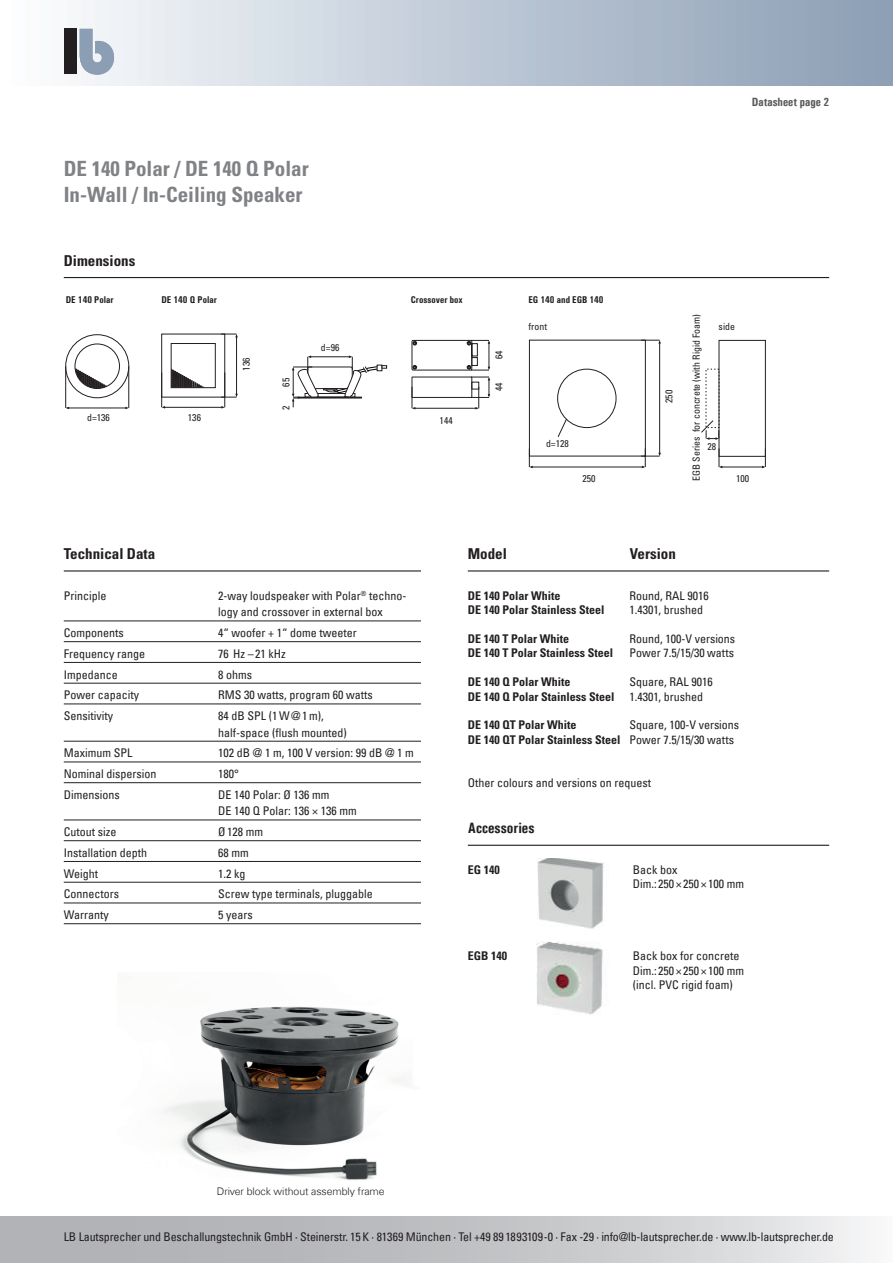
<style>
.page{position:relative;width:893px;height:1263px;background:#fff}
.page>*{position:absolute;margin:0;border:0;box-sizing:border-box;transform-origin:0 0}
.t1{font:700 condensed 21px/25.2px "Univers LT Std";color:#808285}
.t2{font:700 condensed 15px "Univers LT Std";color:#231f20}
.t3{font:700 condensed 15px "Univers";color:#231f20}
.t4{font:condensed 12px/16.5px "Univers Com 57";color:#231f20}
.t5{font:700 condensed 12px "Univers LT Std";color:#231f20}
.t6{font:700 condensed 12px "Univers";color:#57585a}
.t7{font:300 10.5px "Univers Com 45";letter-spacing:-.01em;color:#231f20}
.t8{font:condensed 9.75px "Univers Com 57";color:#231f20}
.t9{font:500 condensed 9.75px "Univers";color:#231f20}
.s1{font-family:"Univers Com 57";font-weight:400}
</style>
<div class="page">
<div style="left:0;top:0;width:893px;height:85px;background:linear-gradient(to right,#fdfeff,#8a9db4)"></div>
<svg style="left:0;top:1216px;width:867px;height:47px;background:#c4c5c8"></svg>
<hr style="left:64px;top:620px;width:357px;height:1px;background:#231f20">
<hr style="left:64px;top:641px;width:357px;height:1px;background:#231f20">
<hr style="left:64px;top:662px;width:357px;height:1px;background:#231f20">
<hr style="left:64px;top:683px;width:357px;height:1px;background:#231f20">
<hr style="left:64px;top:703px;width:357px;height:1px;background:#231f20">
<hr style="left:64px;top:741px;width:357px;height:1px;background:#231f20">
<hr style="left:64px;top:761px;width:357px;height:1px;background:#231f20">
<hr style="left:64px;top:782px;width:357px;height:1px;background:#231f20">
<hr style="left:64px;top:819px;width:357px;height:1px;background:#231f20">
<hr style="left:64px;top:840px;width:357px;height:1px;background:#231f20">
<hr style="left:64px;top:861px;width:357px;height:1px;background:#231f20">
<hr style="left:64px;top:882px;width:357px;height:1px;background:#231f20">
<hr style="left:64px;top:902px;width:357px;height:1px;background:#231f20">
<hr style="left:64px;top:923px;width:357px;height:1px;background:#231f20">
<hr style="left:64px;top:277px;width:765px;height:1px;background:#231f20">
<hr style="left:64px;top:570px;width:357px;height:1px;background:#231f20">
<hr style="left:468px;top:570px;width:361px;height:1px;background:#231f20">
<hr style="left:468px;top:845px;width:361px;height:1px;background:#231f20">
<hr style="left:65px;top:366px;width:1px;height:42px;background:#231f20">
<hr style="left:67px;top:408px;width:60px;height:1px;background:#231f20">
<hr style="left:129px;top:366px;width:1px;height:42px;background:#231f20">
<hr style="left:161px;top:372px;width:1px;height:35px;background:#231f20">
<hr style="left:163px;top:407px;width:60px;height:1px;background:#231f20">
<hr style="left:224px;top:372px;width:1px;height:35px;background:#231f20">
<svg style="left:65px;top:333px;width:173px;height:65px"></svg>
<svg style="left:292px;top:355px;width:95px;height:52px"></svg>
<svg style="left:411px;top:340px;width:79px;height:69px"></svg>
<div style="left:529px;top:340px;width:117px;height:116px;border:1px solid #231f20"></div>
<hr style="left:531px;top:467px;width:113px;height:1px;background:#231f20">
<svg style="left:529px;top:448px;width:4px;height:20px"></svg>
<hr style="left:659px;top:342px;width:1px;height:112px;background:#231f20">
<svg style="left:641px;top:340px;width:20px;height:4px"></svg>
<div style="left:557px;top:369px;width:59px;height:59px;border:1px solid #231f20;border-radius:50%"></div>
<div style="left:719px;top:340px;width:47px;height:117px;border:1px solid #231f20"></div>
<svg style="left:557px;top:419px;width:209px;height:49px"></svg>
<div style="left:64px;top:29px;width:13px;height:45px;background:#231f20"></div>
<svg style="left:80px;top:29px;width:34px;height:46px"></svg>
<img style="left:537px;top:858px;width:67px;height:71px">
<img style="left:536px;top:942px;width:67px;height:73px">
<img style="left:163px;top:1006px;width:245px;height:174px">
<h1 class="t1" style="left:64px;top:156px;width:246px">DE 140 Polar / DE 140 Q Polar<br>In-Wall / In-Ceiling Speaker</h1>
<p class="t2" style="left:64px;top:251px;width:73px">Dimensions</p>
<p class="t9" style="left:66px;top:294px;width:49px">DE 140 Polar</p>
<p class="t9" style="left:161px;top:294px;width:57px">DE 140 Q Polar</p>
<p class="t9" style="left:411px;top:294px;width:53px">Crossover box</p>
<p class="t8" style="left:87px;top:414px;width:24px">d=136</p>
<p class="t8" style="left:188px;top:414px;width:15px">136</p>
<p class="t8" style="left:243px;top:371px;width:15px;rotate:-90deg">136</p>
<p class="t8" style="left:282px;top:387px;width:10px;rotate:-90deg">65</p>
<p class="t8" style="left:282px;top:409px;width:6px;rotate:-90deg">2</p>
<p class="t8" style="left:321px;top:344px;width:20px">d=96</p>
<p class="t8" style="left:440px;top:416px;width:15px">144</p>
<p class="t8" style="left:495px;top:359px;width:10px;rotate:-90deg">64</p>
<p class="t8" style="left:495px;top:391px;width:10px;rotate:-90deg">44</p>
<p class="t9" style="left:528px;top:294px;width:77px">EG 140 and EGB 140</p>
<p class="t8" style="left:528px;top:322px;width:20px">front</p>
<p class="t8" style="left:546px;top:439px;width:24px">d=128</p>
<p class="t8" style="left:583px;top:474px;width:15px">250</p>
<p class="t6" style="left:752px;top:95px;width:79px">Datasheet page 2</p>
<p class="t8" style="left:665px;top:403px;width:15px;rotate:-90deg">250</p>
<p class="t8" style="left:692px;top:481px;width:168px;rotate:-90deg">EGB Series for concrete (with Rigid Foam)</p>
<p class="t8" style="left:719px;top:322px;width:18px">side</p>
<p class="t8" style="left:707px;top:442px;width:10px">28</p>
<p class="t8" style="left:736px;top:474px;width:15px">100</p>
<p class="t2" style="left:64px;top:545px;width:93px">Technical Data</p>
<p class="t2" style="left:468px;top:545px;width:41px">Model</p>
<p class="t2" style="left:630px;top:545px;width:48px">Version</p>
<p class="t5" style="left:468px;top:588px;width:94px">DE 140 Polar White</p>
<p class="t4" style="left:629px;top:587px;width:81px">Round, RAL 9016</p>
<p class="t5" style="left:468px;top:602px;width:138px">DE 140 Polar Stainless Steel</p>
<p class="t4" style="left:629px;top:601px;width:75px">1.4301, brushed</p>
<p class="t5" style="left:468px;top:631px;width:103px">DE 140 T Polar White</p>
<p class="t4" style="left:629px;top:630px;width:107px">Round, 100-V versions</p>
<p class="t5" style="left:468px;top:646px;width:147px">DE 140 T Polar Stainless Steel</p>
<p class="t4" style="left:629px;top:645px;width:106px">Power 7.5/15/30 watts</p>
<p class="t5" style="left:468px;top:674px;width:104px">DE 140 Q Polar White</p>
<p class="t4" style="left:629px;top:673px;width:85px">Square, RAL 9016</p>
<p class="t5" style="left:468px;top:689px;width:237px">DE 140 Q Polar Stainless Steel <span class="s1">1.4301, brushed</span></p>
<p class="t5" style="left:468px;top:718px;width:110px">DE 140 QT Polar White</p>
<p class="t4" style="left:629px;top:717px;width:111px">Square, 100-V versions</p>
<p class="t5" style="left:468px;top:732px;width:268px">DE 140 QT Polar Stainless Steel <span class="s1">Power 7.5/15/30 watts</span></p>
<p class="t4" style="left:468px;top:774px;width:185px">Other colours and versions on request</p>
<p class="t4" style="left:64px;top:587px;width:44px">Principle</p>
<p class="t4" style="left:218px;top:587px;width:190px">2-way loudspeaker with Polar<sup>®</sup> techno&shy;logy and crossover in external box</p>
<p class="t4" style="left:64px;top:624px;width:61px">Components</p>
<p class="t4" style="left:218px;top:624px;width:140px">4“ woofer + 1“ dome tweeter</p>
<p class="t4" style="left:64px;top:645px;width:83px">Frequency range</p>
<p class="t4" style="left:218px;top:645px;width:69px">76 Hz – 21 kHz</p>
<p class="t4" style="left:64px;top:666px;width:55px">Impedance</p>
<p class="t4" style="left:218px;top:666px;width:35px">8 ohms</p>
<p class="t4" style="left:64px;top:687px;width:77px">Power capacity</p>
<p class="t4" style="left:218px;top:687px;width:156px">RMS 30 watts, program 60 watts</p>
<p class="t4" style="left:64px;top:707px;width:51px">Sensitivity</p>
<p class="t4" style="left:218px;top:707px;width:130px">84 dB SPL (1 W @ 1 m), half-space (flush mounted)</p>
<p class="t4" style="left:64px;top:745px;width:70px">Maximum SPL</p>
<p class="t4" style="left:218px;top:745px;width:197px">102 dB @ 1 m, 100 V version: 99 dB @ 1 m</p>
<p class="t4" style="left:64px;top:765px;width:94px">Nominal dispersion</p>
<p class="t4" style="left:218px;top:765px;width:22px">180°</p>
<p class="t4" style="left:64px;top:786px;width:57px">Dimensions</p>
<p class="t4" style="left:218px;top:786px;width:140px">DE 140 Polar: Ø 136 mm<br>DE 140 Q Polar: 136 × 136 mm</p>
<p class="t4" style="left:64px;top:823px;width:54px">Cutout size</p>
<p class="t4" style="left:218px;top:823px;width:46px">Ø 128 mm</p>
<p class="t4" style="left:64px;top:844px;width:85px">Installation depth</p>
<p class="t4" style="left:218px;top:844px;width:32px">68 mm</p>
<p class="t4" style="left:64px;top:865px;width:36px">Weight</p>
<p class="t4" style="left:218px;top:865px;width:29px">1.2 kg</p>
<p class="t4" style="left:64px;top:886px;width:57px">Connectors</p>
<p class="t4" style="left:218px;top:886px;width:156px">Screw type terminals, pluggable</p>
<p class="t4" style="left:64px;top:906px;width:46px">Warranty</p>
<p class="t4" style="left:218px;top:906px;width:36px">5 years</p>
<p class="t3" style="left:468px;top:819px;width:68px">Accessories</p>
<p class="t5" style="left:468px;top:862px;width:33px">EG 140</p>
<p class="t4" style="left:633px;top:862px;width:113px;line-height:14.4px">Back box<br>Dim.: 250 × 250 × 100 mm</p>
<p class="t7" style="left:217px;top:1185px;width:169px">Driver block without assembly frame</p>
<p class="t5" style="left:468px;top:949px;width:41px">EGB 140</p>
<p class="t4" style="left:633px;top:949px;width:113px;line-height:14.4px">Back box for concrete<br>Dim.: 250 × 250 × 100 mm (incl. PVC rigid foam)</p>
<p class="t4" style="left:64px;top:1228px;width:772px">LB Lautsprecher und Beschallungstechnik GmbH · Steinerstr. 15 K · 81369 München · Tel +49 89 1893109-0 · Fax -29 · info@lb-lautsprecher.de · www.lb-lautsprecher.de</p>
</div>
